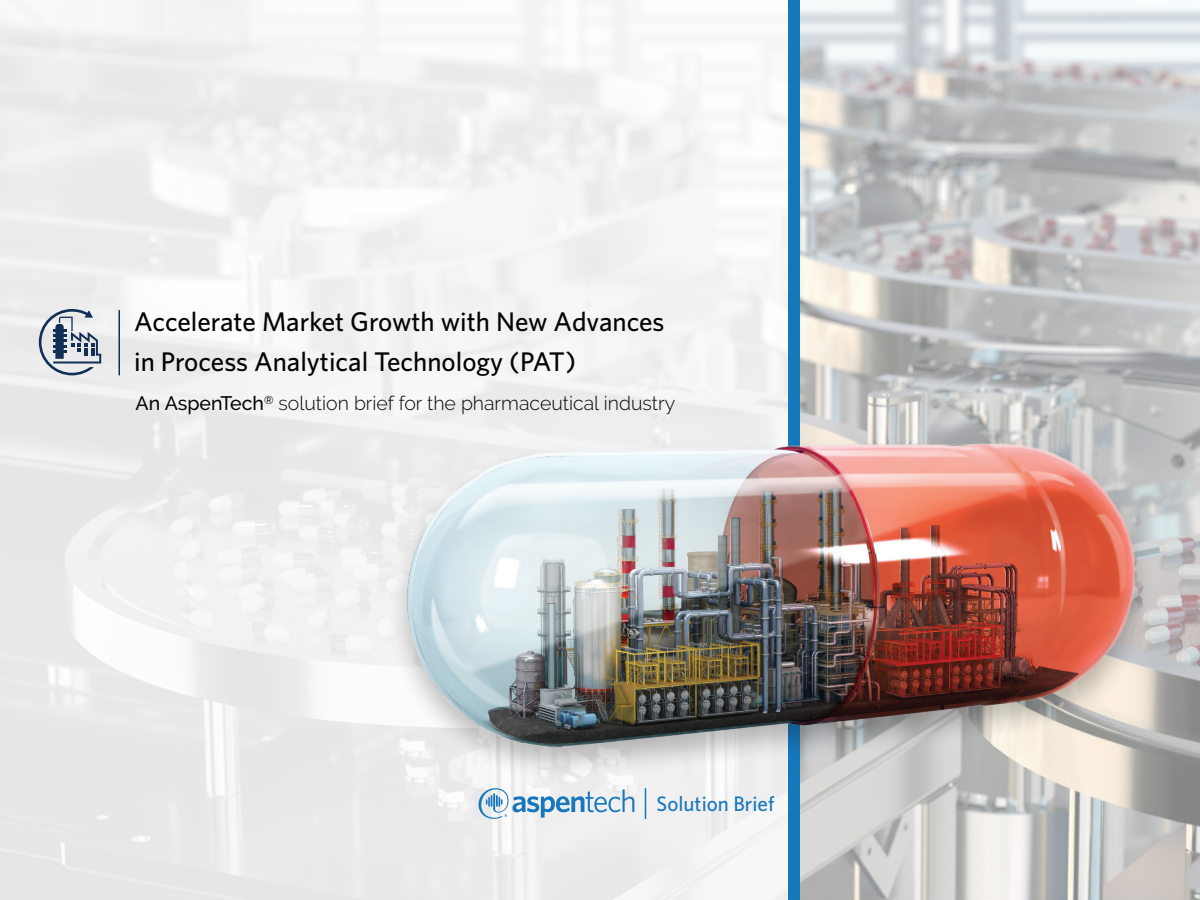
<style>
.page{position:relative;width:1200px;height:900px;background:#fff}
.page>*{position:absolute;margin:0;border:0;box-sizing:border-box;transform-origin:0 0}
.t1{font:500 27px/40.5px "Whitney";color:#040503}
.t2{font:500 21px "Whitney";color:#1777bd}
.t3{font:300 19.5px "Raleway";color:#040503}
.s1{font-weight:500}
</style>
<div class="page">
<div style="left:0;top:0;width:1200px;height:899px;background:#f0f0f0"></div>
<img style="left:800px;top:1px;width:400px;height:898px">
<div style="left:788px;top:0;width:12px;height:900px;background:#1777bd"></div>
<hr style="left:118px;top:310px;width:2px;height:65px;background:#123056">
<svg style="left:39px;top:309px;width:62px;height:66px"></svg>
<div style="left:386px;top:437px;width:770px;height:345px;background:#040503;opacity:.25"></div>
<img style="left:369px;top:420px;width:793px;height:346px">
<svg style="left:479px;top:788px;width:155px;height:31px"></svg>
<hr style="left:645px;top:788px;width:1px;height:31px;background:#1777bd">
<p class="t1" style="left:134px;top:300px;width:532px">Accelerate Market Growth with New Advances in Process Analytical Technology (PAT)</p>
<p class="t3" style="left:136px;top:392px;width:541px"><span class="s1">An AspenTech</span><sup>®</sup> solution brief for the pharmaceutical industry</p>
<p class="t2" style="left:657px;top:791px;width:119px">Solution Brief</p>
</div>
